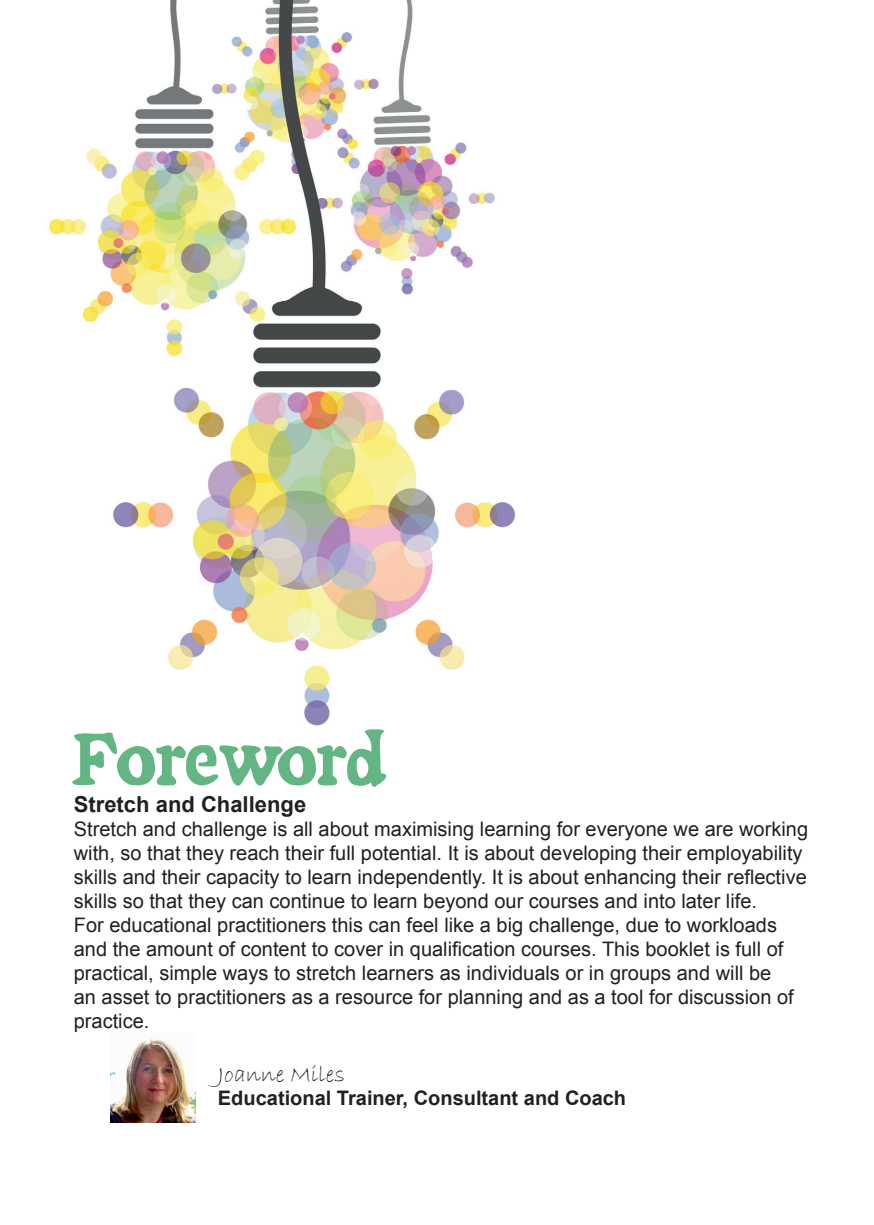
<style>
.page{position:relative;width:874px;height:1225px;background:#fff}
.page>*{position:absolute;margin:0;border:0;box-sizing:border-box;transform-origin:0 0}
.t1{font:68px "Caesar Little SS";color:#63b683}
.t2{font:24px "Bradley Hand ITC";color:#231f20}
.t3{font:700 22px "Arial";color:#231f20}
.t4{font:20px/24px "Arial";color:#231f20}
.t5{font:700 20px "Arial";color:#231f20}
</style>
<div class="page">
<img style="left:49px;top:0;width:466px;height:726px">
<img style="left:111px;top:1038px;width:84px;height:84px">
<h1 class="t1" style="left:74px;top:724px;width:314px">Foreword</h1>
<p class="t3" style="left:74px;top:789px;width:234px">Stretch and Challenge</p>
<p class="t4" style="left:74px;top:817px;width:735px">Stretch and challenge is all about maximising learning for everyone we are working with, so that they reach their full potential. It is about developing their employability skills and their capacity to learn independently. It is about enhancing their reflective skills so that they can continue to learn beyond our courses and into later life.<br>For educational practitioners this can feel like a big challenge, due to workloads and the amount of content to cover in qualification courses. This booklet is full of practical, simple ways to stretch learners as individuals or in groups and will be<br>an asset to practitioners as a resource for planning and as a tool for discussion of practice.</p>
<p class="t2" style="left:218px;top:1058px;width:128px">Joanne Miles</p>
<p class="t5" style="left:218px;top:1084px;width:409px">Educational Trainer, Consultant and Coach</p>
</div>
